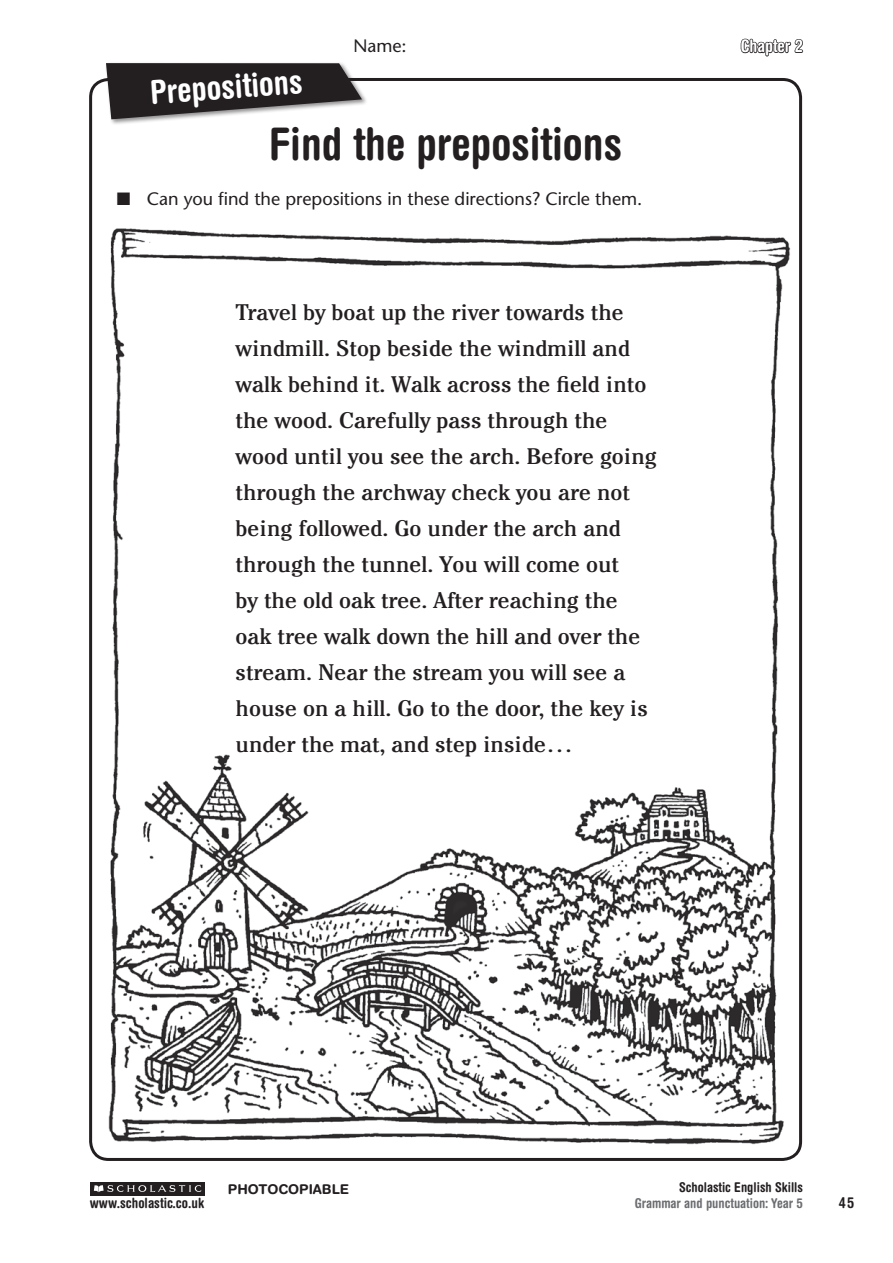
<style>
.page{position:relative;width:893px;height:1263px;background:#fff}
.page>*{position:absolute;margin:0;border:0;box-sizing:border-box;transform-origin:0 0}
.h_pcp{font:700 condensed 45px "Helvetica Rounded LT Std";color:#231f20}
.pcp_h_1_line{font:700 condensed 33px "Helvetica Rounded LT Std";color:#fff}
.pcp_bt{font:condensed 22.5px/36px "Cheltenham Std";color:#231f20;scale:1.2 1}
.t1{font:500 18px "Stone Sans Std";color:#231f20}
.t2{font:700 condensed 17.25px "Helvetica Rounded LT Std";color:#fff}
.t3{font:700 condensed 15px "Helvetica Rounded LT Std";color:#231f20}
.t4{font:700 condensed 14.1px "Helvetica Rounded LT Std";color:#231f20}
.t5{font:700 condensed 13.5px "Helvetica Rounded LT Std";color:#6c6d70}
.t6{font:700 condensed 13.5px "Helvetica Rounded LT Std";color:#231f20}
.t7{font:700 13.5px "Helvetica Rounded LT Std";color:#231f20}
</style>
<div class="page">
<div style="left:104px;top:61px;width:264px;height:65px;background:#231f20;opacity:.5"></div>
<svg style="left:106px;top:63px;width:256px;height:56px;background:#4b4848"></svg>
<div style="left:90px;top:1182px;width:115px;height:14px;background:#231f20"></div>
<svg style="left:94px;top:1185px;width:107px;height:7px"></svg>
<svg style="left:740px;top:38px;width:64px;height:19px"></svg>
<img style="left:108px;top:228px;width:683px;height:917px">
<p class="pcp_h_1_line" style="left:149px;top:72px;width:154px;rotate:-4deg">Prepositions</p>
<p class="t1" style="left:353px;top:35px;width:55px">Name:</p>
<p class="h_pcp" style="left:269px;top:116px;width:354px">Find the prepositions</p>
<p class="t1" style="left:117px;top:188px;width:527px">■ Can you find the prepositions in these directions? Circle them.</p>
<p class="pcp_bt" style="left:236px;top:293px;width:353px">Travel by boat up the river towards the windmill. Stop beside the windmill and walk behind it. Walk across the field into the wood. Carefully pass through the wood until you see the arch. Before going through the archway check you are not being followed. Go under the arch and through the tunnel. You will come out<br>by the old oak tree. After reaching the oak tree walk down the hill and over the stream. Near the stream you will see a house on a hill. Go to the door, the key is under the mat, and step inside…</p>
<p class="t2" style="left:741px;top:36px;width:64px">Chapter 2</p>
<p class="t4" style="left:90px;top:1194px;width:116px">www.scholastic.co.uk</p>
<p class="t7" style="left:228px;top:1181px;width:123px">PHOTOCOPIABLE</p>
<p class="t6" style="left:679px;top:1179px;width:125px">Scholastic English Skills</p>
<p class="t5" style="left:635px;top:1195px;width:170px">Grammar and punctuation: Year 5</p>
<p class="t3" style="left:839px;top:1193px;width:17px">45</p>
</div>
